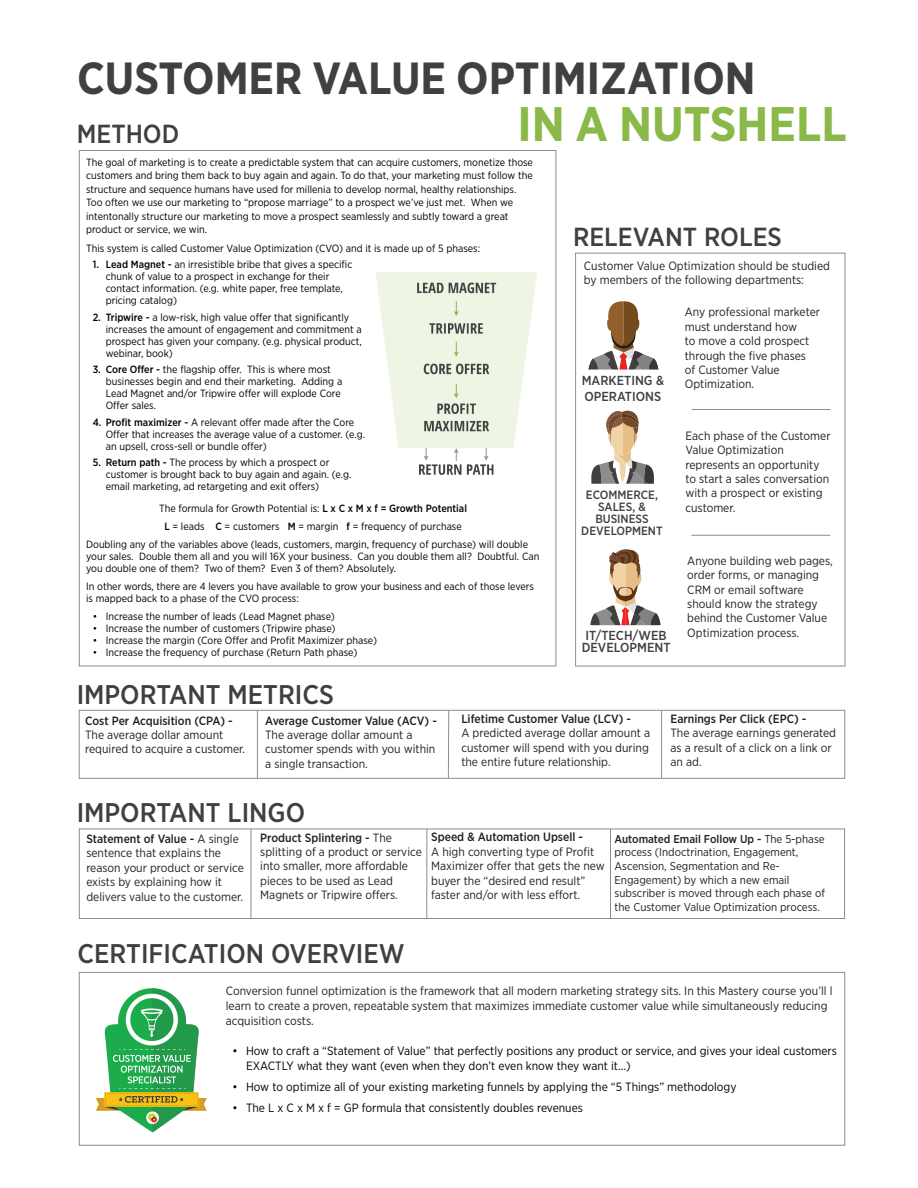
<style>
.page{position:relative;width:918px;height:1188px;background:#fff}
.page>*{position:absolute;margin:0;border:0;box-sizing:border-box;transform-origin:0 0}
.t1{font:700 48.45px "Gotham Narrow";color:#8ab949}
.t2{font:700 45px "Gotham Narrow";color:#404041}
.t3{font:500 27px "Gotham Narrow";color:#404041}
.t4{font:500 26.1px "Gotham Narrow";color:#404041}
.t5{font:500 13.05px/15.8px "Gotham Narrow";color:#404041}
.t6{font:12px/14.4px "Gotham Narrow";color:#231f20}
.Paragraph_Style_2{font:12px/15px "Gotham Narrow";color:#000}
.t7{font:500 12px "Gotham Narrow";color:#231f20}
.t8{font:500 12px/12px "Gotham Narrow";color:#404041;text-align:center}
.t9{font:11.4px/13.6px "Gotham Narrow";color:#231f20}
.Paragraph_Style_1{font:10.5px/12px "Gotham Narrow";color:#000}
.s1{font-weight:500}
</style>
<div class="page">
<img style="left:78px;top:985px;width:129px;height:150px">
<div style="left:79px;top:972px;width:766px;height:174px;border:1px solid #8b8c8d"></div>
<div style="left:79px;top:710px;width:766px;height:69px;border:1px solid #8b8c8d"></div>
<hr style="left:257px;top:710px;width:1px;height:68px;background:#8b8c8d">
<hr style="left:448px;top:710px;width:1px;height:68px;background:#8b8c8d">
<hr style="left:661px;top:710px;width:1px;height:68px;background:#8b8c8d">
<div style="left:79px;top:829px;width:766px;height:90px;border:1px solid #8b8c8d"></div>
<hr style="left:251px;top:829px;width:1px;height:90px;background:#8b8c8d">
<hr style="left:426px;top:829px;width:1px;height:89px;background:#8b8c8d">
<hr style="left:610px;top:829px;width:1px;height:90px;background:#8b8c8d">
<svg style="left:588px;top:301px;width:70px;height:69px"></svg>
<svg style="left:590px;top:549px;width:70px;height:76px"></svg>
<svg style="left:591px;top:411px;width:63px;height:73px"></svg>
<hr style="left:692px;top:409px;width:139px;height:1px;background:#8b8c8d">
<hr style="left:692px;top:535px;width:138px;height:1px;background:#8b8c8d">
<div style="left:575px;top:253px;width:270px;height:413px;border:1px solid #8b8c8d"></div>
<img style="left:375px;top:272px;width:162px;height:203px">
<p class="t2" style="left:77px;top:50px;width:680px">CUSTOMER VALUE OPTIMIZATION</p>
<p class="t1" style="left:517px;top:93px;width:331px">IN A NUTSHELL</p>
<p class="t4" style="left:77px;top:117px;width:104px">METHOD</p>
<p class="Paragraph_Style_1" style="left:86px;top:155px;width:448px;line-height:13.5px">The goal of marketing is to create a predictable system that can acquire customers, monetize those customers and bring them back to buy again and again. To do that, your marketing must follow the structure and sequence humans have used for millenia to develop normal, healthy relationships.<br>Too often we use our marketing to “propose marriage” to a prospect we’ve just met. When we intentonally structure our marketing to move a prospect seamlessly and subtly toward a great product or service, we win.</p>
<p class="Paragraph_Style_1" style="left:86px;top:242px;width:396px">This system is called Customer Value Optimization (CVO) and it is made up of 5 phases:</p>
<p class="t4" style="left:573px;top:220px;width:210px">RELEVANT ROLES</p>
<p class="Paragraph_Style_1" style="left:106px;top:258px;width:248px;text-indent:-13px"><span class="s1">1. Lead Magnet -</span> an irresistible bribe that gives a specific chunk of value to a prospect in exchange for their contact information. (e.g. white paper, free template, pricing catalog)</p>
<p class="Paragraph_Style_1" style="left:106px;top:311px;width:258px;text-indent:-13px"><span class="s1">2. Tripwire -</span> a low-risk, high value offer that significantly increases the amount of engagement and commitment a prospect has given your company. (e.g. physical product, webinar, book)</p>
<p class="Paragraph_Style_1" style="left:106px;top:363px;width:238px;text-indent:-13px"><span class="s1">3. Core Offer -</span> the flagship offer. This is where most businesses begin and end their marketing. Adding a Lead Magnet and/or Tripwire offer will explode Core Offer sales.</p>
<p class="Paragraph_Style_1" style="left:106px;top:416px;width:261px;text-indent:-13px"><span class="s1">4. Profit maximizer -</span> A relevant offer made after the Core<br>Offer that increases the average value of a customer. (e.g. an upsell, cross-sell or bundle offer)</p>
<p class="Paragraph_Style_1" style="left:106px;top:456px;width:247px;text-indent:-13px"><span class="s1">5. Return path -</span> The process by which a prospect or customer is brought back to buy again and again. (e.g. email marketing, ad retargeting and exit offers)</p>
<p class="Paragraph_Style_1" style="left:159px;top:502px;width:309px">The formula for Growth Potential is: <span class="s1">L x C x M x f = Growth Potential</span></p>
<p class="Paragraph_Style_1" style="left:164px;top:520px;width:299px"><span class="s1">L</span> = leads <span class="s1">C</span> = customers <span class="s1">M</span> = margin <span class="s1">f</span> = frequency of purchase</p>
<p class="Paragraph_Style_1" style="left:86px;top:538px;width:455px">Doubling any of the variables above (leads, customers, margin, frequency of purchase) will double your sales. Double them all and you will 16X your business. Can you double them all? Doubtful. Can you double one of them? Two of them? Even 3 of them? Absolutely.</p>
<p class="Paragraph_Style_1" style="left:86px;top:580px;width:449px">In other words, there are 4 levers you have available to grow your business and each of those levers is mapped back to a phase of the CVO process:</p>
<p class="Paragraph_Style_1" style="left:93px;top:610px;width:244px">• Increase the number of leads (Lead Magnet phase)</p>
<p class="Paragraph_Style_1" style="left:93px;top:622px;width:244px">• Increase the number of customers (Tripwire phase)</p>
<p class="Paragraph_Style_1" style="left:93px;top:634px;width:286px">• Increase the margin (Core Offer and Profit Maximizer phase)</p>
<p class="Paragraph_Style_1" style="left:93px;top:646px;width:266px">• Increase the frequency of purchase (Return Path phase)</p>
<p class="t3" style="left:77px;top:677px;width:259px">IMPORTANT METRICS</p>
<p class="t6" style="left:584px;top:258px;width:248px">Customer Value Optimization should be studied by members of the following departments:</p>
<p class="t5" style="left:582px;top:372px;width:84px">MARKETING &amp;<br>OPERATIONS</p>
<p class="t8" style="left:586px;top:489px;width:74px">ECOMMERCE,</p>
<p class="t8" style="left:598px;top:501px;width:49px">SALES, &amp;</p>
<p class="t8" style="left:581px;top:513px;width:83px">BUSINESS<br>DEVELOPMENT</p>
<p class="t5" style="left:582px;top:629px;width:90px;line-height:12px">IT/TECH/WEB<br>DEVELOPMENT</p>
<p class="t6" style="left:685px;top:305px;width:137px">Any professional marketer must understand how<br>to move a cold prospect through the five phases<br>of Customer Value<br>Optimization.</p>
<p class="t6" style="left:685px;top:428px;width:147px">Each phase of the Customer<br>Value Optimization represents an opportunity to start a sales conversation with a prospect or existing customer.</p>
<p class="t6" style="left:687px;top:553px;width:147px">Anyone building web pages, order forms, or managing<br>CRM or email software should know the strategy behind the Customer Value<br>Optimization process.</p>
<p class="t7" style="left:85px;top:713px;width:149px">Cost Per Acquisition (CPA) -</p>
<p class="t6" style="left:85px;top:727px;width:162px">The average dollar amount required to acquire a customer.</p>
<p class="t7" style="left:461px;top:711px;width:171px">Lifetime Customer Value (LCV) -</p>
<p class="t6" style="left:461px;top:726px;width:190px;text-align:justify">A predicted average dollar amount a customer will spend with you during the entire future relationship.</p>
<p class="t6" style="left:265px;top:713px;width:173px"><span class="s1">Average Customer Value (ACV) -<br></span>The average dollar amount a customer spends with you within a single transaction.</p>
<p class="t7" style="left:671px;top:711px;width:137px">Earnings Per Click (EPC) -</p>
<p class="t6" style="left:671px;top:726px;width:167px">The average earnings generated as a result of a click on a link or an ad.</p>
<p class="t3" style="left:77px;top:796px;width:230px">IMPORTANT LINGO</p>
<p class="t7" style="left:431px;top:830px;width:153px">Speed &amp; Automation Upsell -</p>
<p class="t6" style="left:431px;top:844px;width:175px">A high converting type of Profit<br>Maximizer offer that gets the new buyer the “desired end result” faster and/or with less effort.</p>
<p class="t6" style="left:260px;top:830px;width:163px"><span class="s1">Product Splintering -</span> The splitting of a product or service into smaller, more affordable pieces to be used as Lead<br>Magnets or Tripwire offers.</p>
<p class="t6" style="left:86px;top:831px;width:159px"><span class="s1">Statement of Value -</span> A single sentence that explains the reason your product or service exists by explaining how it delivers value to the customer.</p>
<p class="t9" style="left:615px;top:832px;width:212px"><span class="s1">Automated Email Follow Up -</span> The 5-phase process (Indoctrination, Engagement, Ascension, Segmentation and Re-Engagement) by which a new email subscriber is moved through each phase of the Customer Value Optimization process.</p>
<p class="t3" style="left:78px;top:936px;width:329px">CERTIFICATION OVERVIEW</p>
<p class="t6" style="left:226px;top:983px;width:608px">Conversion funnel optimization is the framework that all modern marketing strategy sits. In this Mastery course you’ll l</p>
<p class="t6" style="left:226px;top:998px;width:603px;line-height:15px">learn to create a proven, repeatable system that maximizes immediate customer value while simultaneously reducing acquisition costs.</p>
<p class="Paragraph_Style_2" style="left:246px;top:1043px;width:592px;text-indent:-14px">• How to craft a “Statement of Value” that perfectly positions any product or service, and gives your ideal customers<br>EXACTLY what they want (even when they don’t even know they want it...)</p>
<p class="Paragraph_Style_2" style="left:233px;top:1079px;width:506px">• How to optimize all of your existing marketing funnels by applying the “5 Things” methodology</p>
<p class="Paragraph_Style_2" style="left:233px;top:1100px;width:352px">• The L x C x M x f = GP formula that consistently doubles revenues</p>
</div>
